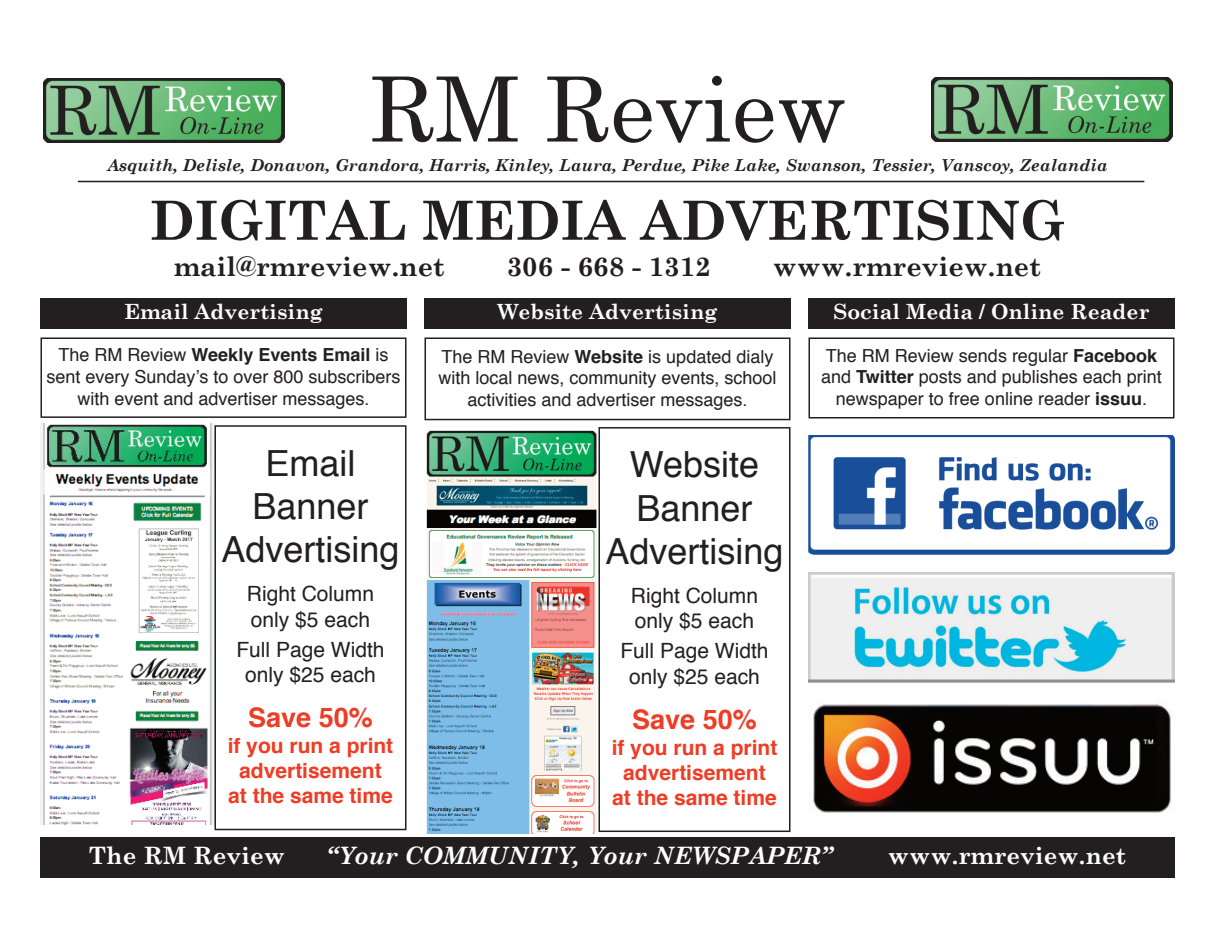
<style>
.page{position:relative;width:1215px;height:945px;background:#fff}
.page>*{position:absolute;margin:0;border:0;box-sizing:border-box;transform-origin:0 0}
.t1{font:90px "Century Schoolbook";color:#231f20}
.t2{font:700 54px "Century Schoolbook";color:#231f20}
.t3{font:36px/43.2px "Helvetica";color:#231f20;text-align:center}
.t4{font:700 27px "Century Schoolbook";color:#231f20}
.t5{font:700 27px "Helvetica";color:#ef3c25}
.t6{font:italic 700 24px "Century Schoolbook";color:#fff}
.t7{font:700 24px "Century Schoolbook";color:#fff}
.t8{font:21px/25.5px "Helvetica";color:#231f20}
.t9{font:700 21px/25.2px "Helvetica";color:#ef3c25;text-align:center}
.t10{font:700 21px "Century Schoolbook";color:#fff}
.t11{font:18px/21.6px "Helvetica";color:#231f20;text-align:center}
.t12{font:italic 700 16.5px "Century Schoolbook";color:#231f20}
.s1{font-weight:700}
</style>
<div class="page">
<hr style="left:78px;top:181px;width:1066px;height:1px;background:#231f20">
<div style="left:40px;top:837px;width:1135px;height:41px;background:#231f20"></div>
<img style="left:43px;top:78px;width:242px;height:65px">
<img style="left:932px;top:77px;width:241px;height:65px">
<img style="left:426px;top:430px;width:171px;height:404px">
<img style="left:808px;top:435px;width:366px;height:120px">
<img style="left:808px;top:573px;width:366px;height:110px">
<img style="left:809px;top:704px;width:362px;height:109px">
<img style="left:40px;top:423px;width:174px;height:402px">
<div style="left:808px;top:298px;width:366px;height:31px;background:#231f20"></div>
<div style="left:424px;top:298px;width:367px;height:31px;background:#231f20"></div>
<div style="left:40px;top:298px;width:367px;height:31px;background:#231f20"></div>
<div style="left:40px;top:338px;width:366px;height:80px;border:2px solid #231f20"></div>
<div style="left:214px;top:425px;width:192px;height:405px;border:2px solid #231f20"></div>
<div style="left:598px;top:427px;width:192px;height:405px;border:2px solid #231f20"></div>
<div style="left:424px;top:338px;width:366px;height:82px;border:2px solid #231f20"></div>
<div style="left:809px;top:338px;width:365px;height:80px;border:2px solid #231f20"></div>
<h1 class="t1" style="left:370px;top:53px;width:478px">RM Review</h1>
<p class="t12" style="left:107px;top:154px;width:1002px">Asquith, Delisle, Donavon, Grandora, Harris, Kinley, Laura, Perdue, Pike Lake, Swanson, Tessier, Vanscoy, Zealandia</p>
<h2 class="t2" style="left:150px;top:187px;width:917px">DIGITAL MEDIA ADVERTISING</h2>
<h3 class="t4" style="left:174px;top:249px;width:272px">mail@rmreview.net</h3>
<h3 class="t4" style="left:507px;top:249px;width:206px">306 - 668 - 1312</h3>
<h3 class="t4" style="left:773px;top:249px;width:270px">www.rmreview.net</h3>
<p class="t10" style="left:124px;top:299px;width:200px">Email Advertising</p>
<p class="t10" style="left:498px;top:299px;width:221px">Website Advertising</p>
<p class="t10" style="left:833px;top:299px;width:318px">Social Media / Online Reader</p>
<p class="t11" style="left:47px;top:346px;width:355px">The RM Review <span class="s1">Weekly Events Email</span> is sent every Sunday’s to over 800 subscribers with event and advertiser messages.</p>
<p class="t11" style="left:438px;top:347px;width:340px">The RM Review <span class="s1">Website</span> is updated dialy with local news, community events, school activities and advertiser messages.</p>
<p class="t11" style="left:821px;top:346px;width:342px">The RM Review sends regular <span class="s1">Facebook </span>and <span class="s1">Twitter</span> posts and publishes each print newspaper to free online reader <span class="s1">issuu</span>.</p>
<h3 class="t3" style="left:221px;top:444px;width:180px">Email<br>Banner<br>Advertising</h3>
<p class="t8" style="left:247px;top:583px;width:129px">Right Column only $5 each</p>
<p class="t8" style="left:236px;top:638px;width:150px;text-align:center">Full Page Width only $25 each</p>
<h3 class="t5" style="left:248px;top:706px;width:126px">Save 50%</h3>
<p class="t9" style="left:228px;top:735px;width:167px">if you run a print advertisement at the same time</p>
<h3 class="t3" style="left:605px;top:446px;width:180px">Website<br>Banner<br>Advertising</h3>
<p class="t8" style="left:631px;top:584px;width:129px">Right Column only $5 each</p>
<p class="t8" style="left:620px;top:640px;width:150px;text-align:center">Full Page Width only $25 each</p>
<h3 class="t5" style="left:632px;top:708px;width:126px">Save 50%</h3>
<p class="t9" style="left:612px;top:736px;width:167px">if you run a print advertisement at the same time</p>
<h3 class="t7" style="left:89px;top:840px;width:198px">The RM Review</h3>
<h3 class="t6" style="left:326px;top:840px;width:508px">“Your COMMUNITY, Your NEWSPAPER”</h3>
<h3 class="t7" style="left:888px;top:840px;width:240px">www.rmreview.net</h3>
</div>
